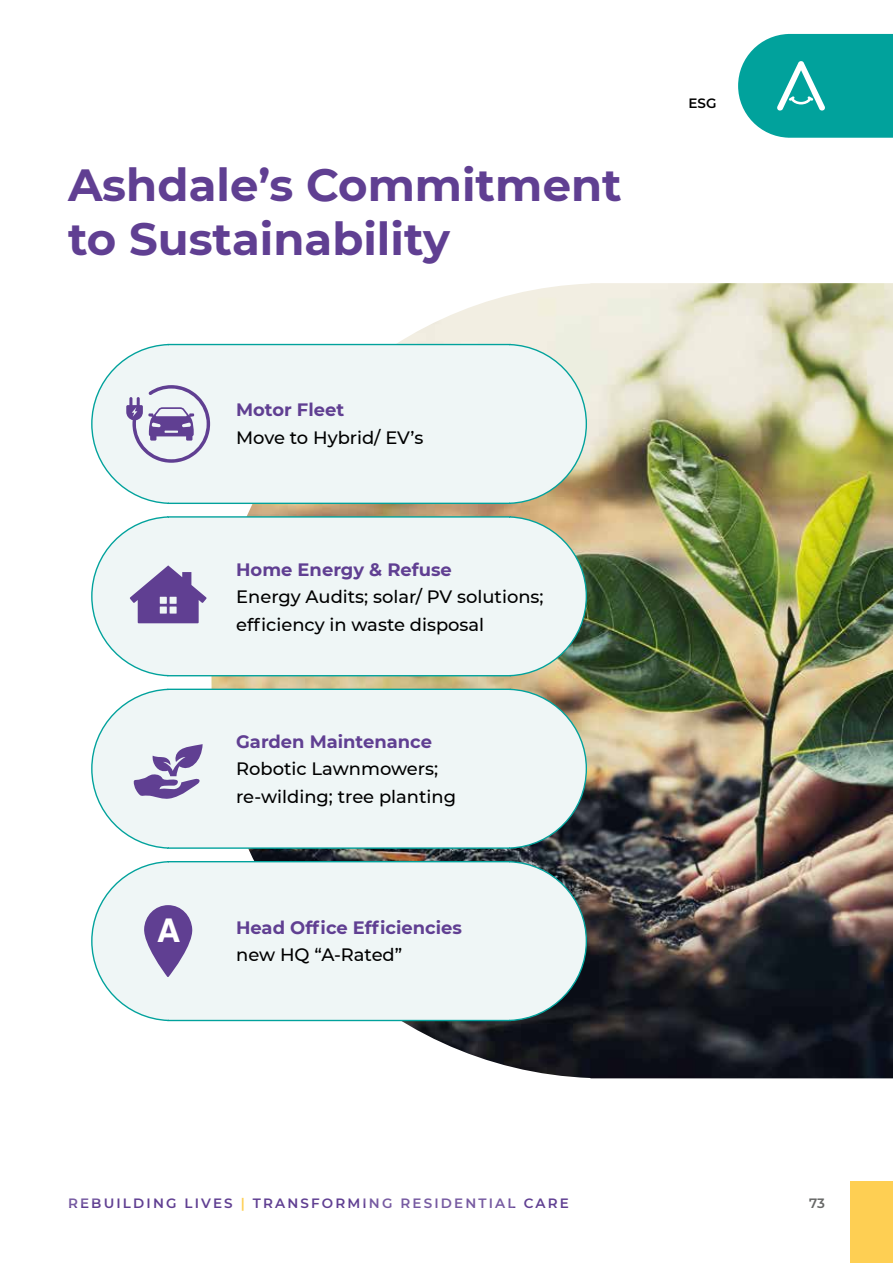
<style>
.page{position:relative;width:893px;height:1263px;background:#fff}
.page>*{position:absolute;margin:0;border:0;box-sizing:border-box;transform-origin:0 0}
.t1{font:700 45px/54px "Montserrat";color:#603f92}
.t2{font:700 32.7px "Helvetica";color:#fff}
.t3{font:500 17.85px/27.6px "Montserrat";color:#000}
.t4{font:700 17.85px "Montserrat";color:#603f92}
.t5{font:600 13.5px "Montserrat";letter-spacing:.16em;color:#603f92}
.t6{font:600 13.5px "Montserrat";color:#000}
.t7{font:600 13.5px "Montserrat";color:#666766}
.s1{color:#fecf53}
</style>
<div class="page">
<svg style="left:738px;top:34px;width:155px;height:104px"></svg>
<img style="left:211px;top:283px;width:682px;height:795px">
<div style="left:850px;top:1181px;width:43px;height:82px;background:#fecf53"></div>
<svg style="left:91px;top:343px;width:497px;height:162px"></svg>
<svg style="left:126px;top:385px;width:84px;height:78px"></svg>
<svg style="left:91px;top:515px;width:497px;height:162px"></svg>
<svg style="left:130px;top:565px;width:77px;height:58px"></svg>
<svg style="left:91px;top:688px;width:497px;height:161px"></svg>
<svg style="left:134px;top:744px;width:69px;height:55px"></svg>
<svg style="left:91px;top:860px;width:497px;height:162px"></svg>
<svg style="left:144px;top:905px;width:49px;height:72px"></svg>
<h1 class="t1" style="left:68px;top:156px;width:555px">Ashdale’s Commitment to Sustainability</h1>
<p class="t4" style="left:236px;top:397px;width:110px">Motor Fleet</p>
<p class="t3" style="left:236px;top:423px;width:189px">Move to Hybrid/ EV’s</p>
<p class="t4" style="left:236px;top:556px;width:217px">Home Energy &amp; Refuse</p>
<p class="t3" style="left:236px;top:582px;width:309px">Energy Audits; solar/ PV solutions; efficiency in waste disposal</p>
<h2 class="t2" style="left:157px;top:910px;width:25px">A</h2>
<p class="t4" style="left:236px;top:729px;width:197px">Garden Maintenance</p>
<p class="t3" style="left:236px;top:754px;width:222px">Robotic Lawnmowers; re-wilding; tree planting</p>
<p class="t4" style="left:236px;top:914px;width:227px">Head Office Efficiencies</p>
<p class="t3" style="left:236px;top:940px;width:168px">new HQ “A-Rated”</p>
<p class="t6" style="left:688px;top:94px;width:29px">ESG</p>
<p class="t5" style="left:68px;top:1194px;width:502px">REBUILDING LIVES <span class="s1">|</span> TRANSFORMING RESIDENTIAL CARE</p>
<p class="t7" style="left:809px;top:1194px;width:17px">73</p>
</div>
